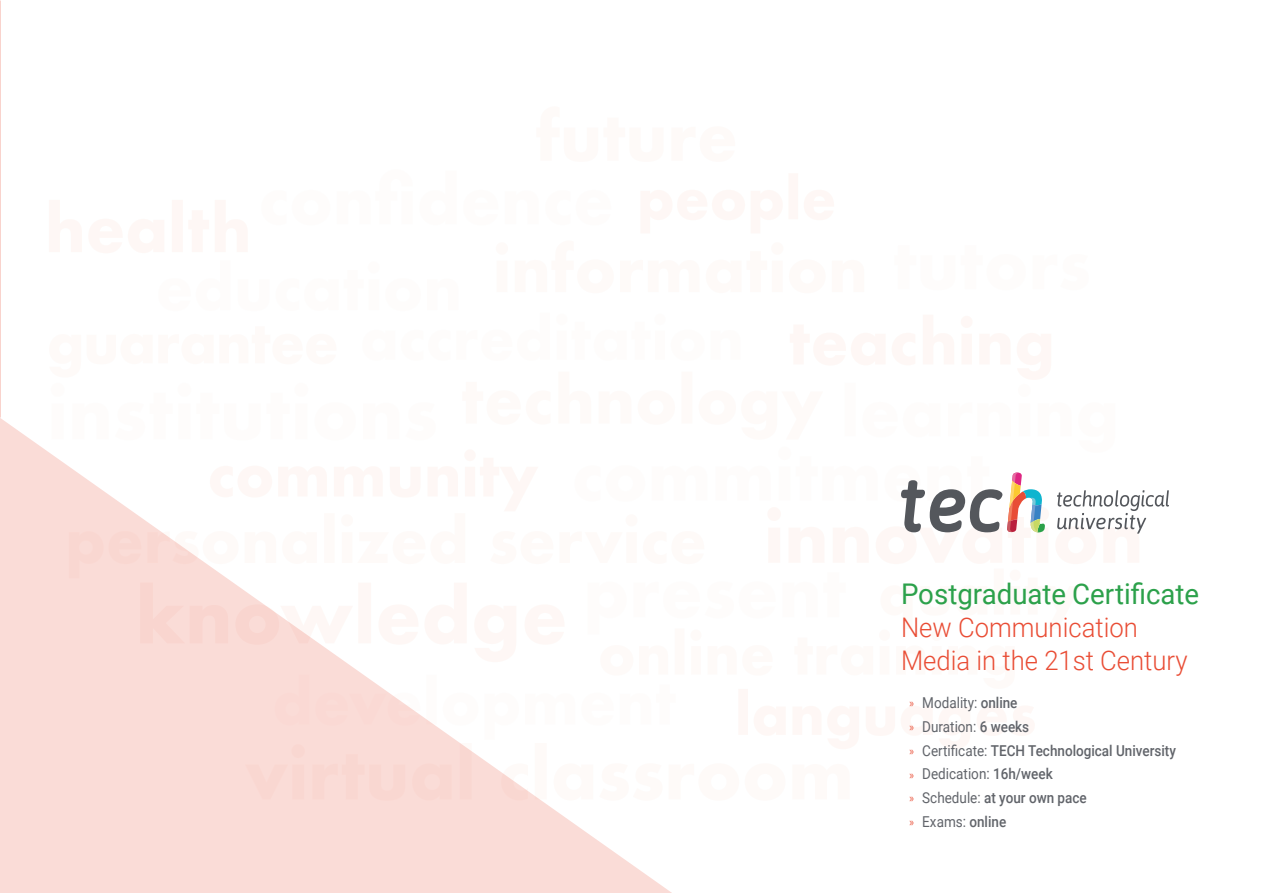
<style>
.page{position:relative;width:1263px;height:893px;background:#fff}
.page>*{position:absolute;margin:0;border:0;box-sizing:border-box;transform-origin:0 0}
.t1{font:28.5px "Roboto";color:#2ca14b}
.t2{font:300 27px/33px "Roboto";color:#e94d35;scale:.95 1}
.t3{font:500 15px/23.7px "Roboto";color:#61646a;scale:.9 1}
.s1{font-family:"Myriad Pro";font-weight:400;font-size:12px;color:#e94d35}
.s2{font-weight:400}
</style>
<div class="page">
<svg style="left:0;top:418px;width:672px;height:475px;background:#fadeda"></svg>
<svg style="left:49px;top:418px;width:1120px;height:383px"></svg>
<h1 class="t1" style="left:901px;top:574px;width:300px">Postgraduate Certificate</h1>
<h2 class="t2" style="left:901px;top:610px;width:303px">New Communication<br>Media in the 21st Century</h2>
<p class="t3" style="left:909px;top:690px;width:297px"><span class="s1">»</span> <span class="s2">Modality:</span> online<br><span class="s1">»</span> <span class="s2">Duration:</span> 6 weeks<br><span class="s1">»</span> <span class="s2">Certificate:</span> TECH Technological University <span class="s1">»</span> <span class="s2">Dedication:</span> 16h/week<br><span class="s1">»</span> <span class="s2">Schedule:</span> at your own pace<br><span class="s1">»</span> <span class="s2">Exams:</span> online</p>
</div>
